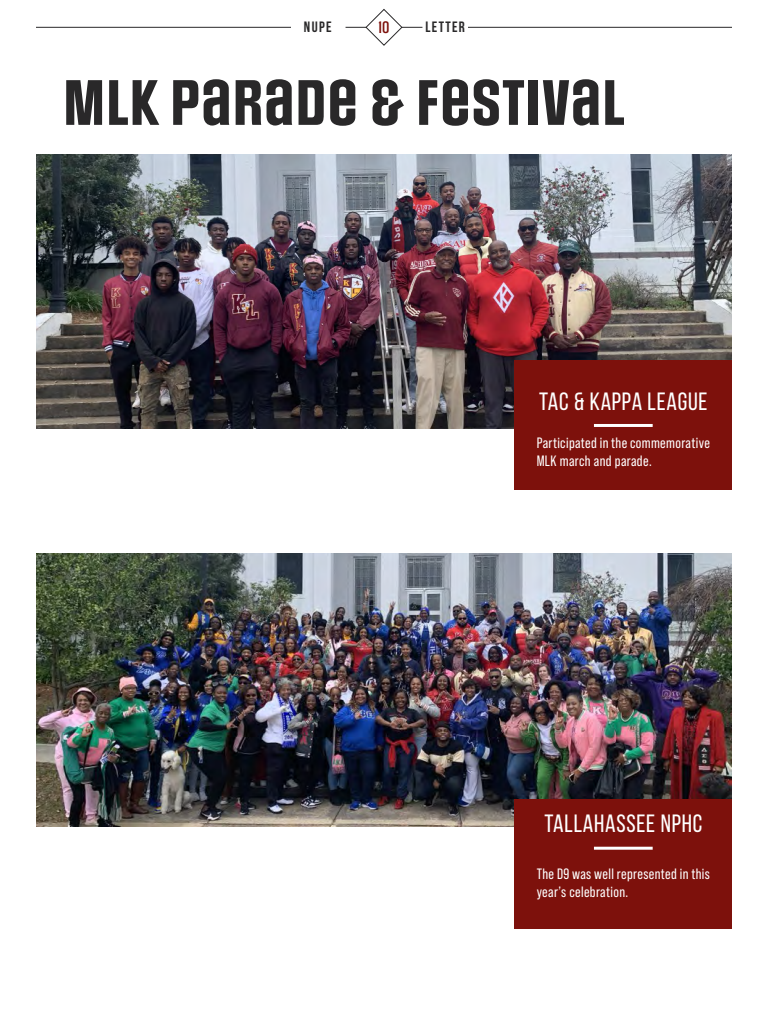
<style>
.page{position:relative;width:768px;height:1024px;background:#fff}
.page>*{position:absolute;margin:0;border:0;box-sizing:border-box;transform-origin:0 0}
.t1{font:700 54px "Social Gothic";letter-spacing:.025em;color:#292829}
.t2{font:25px "Bebas Neue";letter-spacing:.03em;color:#fff}
.t3{font:15px/18px "Bebas Neue Pro";letter-spacing:.025em;color:#fff}
.t4{font:700 15px "Bebas Neue";letter-spacing:.09em;color:#292829}
.t5{font:500 14px "Social Gothic";color:#7d110c}
</style>
<div class="page">
<img style="left:36px;top:155px;width:696px;height:273px">
<img style="left:36px;top:553px;width:696px;height:273px">
<div style="left:515px;top:361px;width:217px;height:129px;background:#7d110c"></div>
<hr style="left:594px;top:424px;width:59px;height:3px;background:#fff">
<div style="left:515px;top:799px;width:217px;height:130px;background:#7d110c"></div>
<hr style="left:594px;top:847px;width:59px;height:3px;background:#fff">
<hr style="left:36px;top:27px;width:255px;height:1px;background:#292829">
<hr style="left:468px;top:27px;width:264px;height:1px;background:#292829">
<svg style="left:346px;top:9px;width:76px;height:37px"></svg>
<p class="t4" style="left:304px;top:19px;width:29px">NUPE</p>
<p class="t5" style="left:379px;top:18px;width:12px">10</p>
<p class="t4" style="left:425px;top:19px;width:41px">LETTER</p>
<h1 class="t1" style="left:63px;top:68px;width:563px">MLK PARADE &amp; FESTIVAL</h1>
<h2 class="t2" style="left:539px;top:388px;width:170px">TAC &amp; KAPPA LEAGUE</h2>
<p class="t3" style="left:537px;top:434px;width:175px">Participated in the commemorative<br>MLK march and parade.</p>
<h2 class="t2" style="left:544px;top:810px;width:159px">TALLAHASSEE NPHC</h2>
<p class="t3" style="left:537px;top:865px;width:175px">The D9 was well represented in this year’s celebration.</p>
</div>
